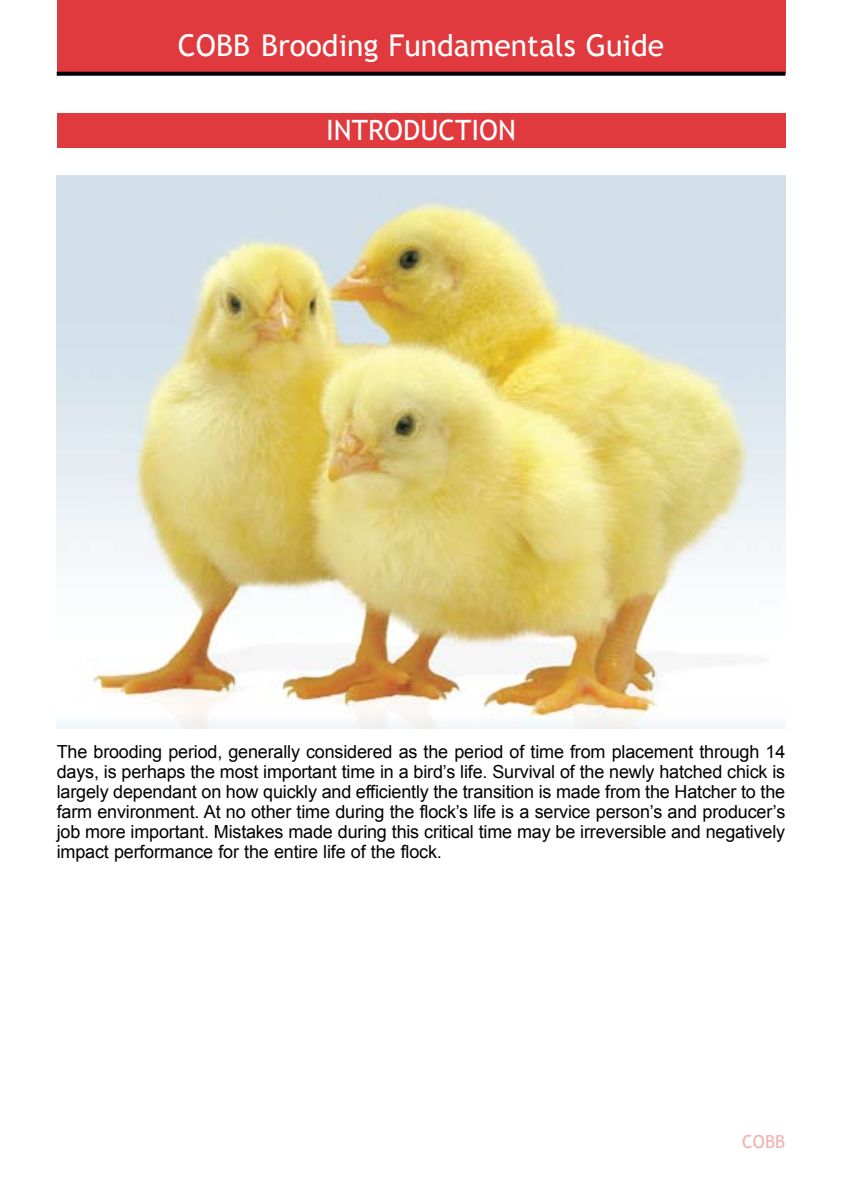
<style>
.page{position:relative;width:842px;height:1191px;background:#fff}
.page>*{position:absolute;margin:0;border:0;box-sizing:border-box;transform-origin:0 0}
.t1{font:30px "Trebuchet MS";color:#fff}
.t2{font:28px "Trebuchet MS";color:#fff}
.t3{font:18px/20px "Arial";letter-spacing:-.01em;color:#000;text-align:justify}
.t4{font:18px "Trebuchet MS";color:#f3b0b2}
</style>
<div class="page">
<div style="left:57px;top:0;width:728px;height:74px;background:#e13a3e"></div>
<svg style="left:57px;top:72px;width:728px;height:4px;background:#101010"></svg>
<div style="left:57px;top:113px;width:728px;height:34px;background:#e13a3e"></div>
<img style="left:57px;top:176px;width:728px;height:553px">
<h1 class="t1" style="left:178px;top:28px;width:488px">COBB Brooding Fundamentals Guide</h1>
<h2 class="t2" style="left:326px;top:114px;width:191px">Introduction</h2>
<p class="t3" style="left:57px;top:742px;width:730px">The brooding period, generally considered as the period of time from placement through 14 days, is perhaps the most important time in a bird’s life. Survival of the newly hatched chick is largely dependant on how quickly and efficiently the transition is made from the Hatcher to the farm environment. At no other time during the flock’s life is a service person’s and producer’s job more important. Mistakes made during this critical time may be irreversible and negatively impact performance for the entire life of the flock.</p>
<p class="t4" style="left:742px;top:1130px;width:45px">COBB</p>
</div>
